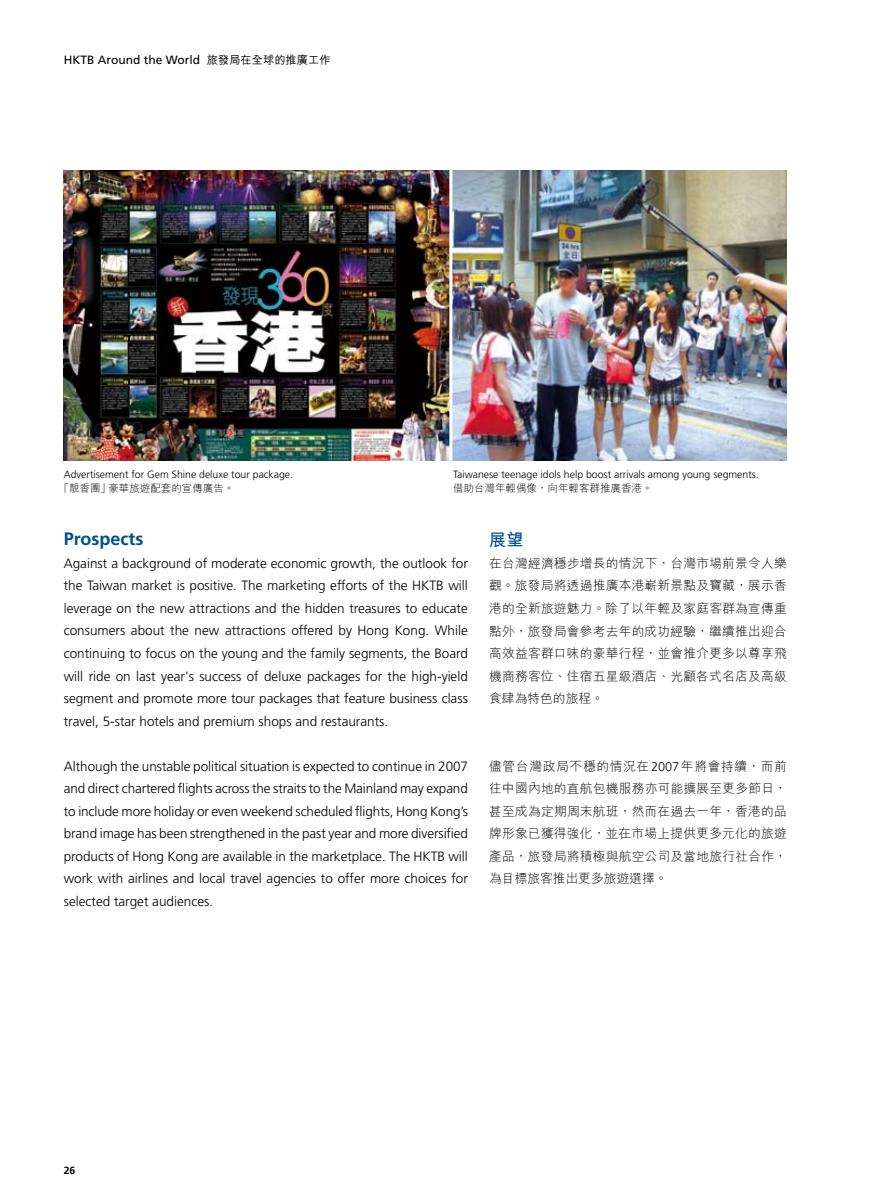
<style>
.page{position:relative;width:872px;height:1191px;background:#fff}
.page>*{position:absolute;margin:0;border:0;box-sizing:border-box;transform-origin:0 0}
.t1{font:700 18px "Frutiger";color:#004f8e}
.t2{font:700 17.25px "M Hei HK";color:#004f8e}
.t3{font:300 13.5px/22.5px "Frutiger";color:#000;text-align:justify}
.t4{font:300 12.75px/22.5px "M Hei HK";letter-spacing:.015em;color:#000;text-align:justify}
.t5{font:12px "Frutiger";color:#000}
.t6{font:300 10.5px "Frutiger";color:#000}
.t7{font:300 10.5px "M Hei HK";color:#000}
.t8{font:700 10.5px "Frutiger";color:#000}
.s1{font-family:"M Hei HK";font-weight:500;font-size:11.25px}
.s2{font-family:"Frutiger"}
</style>
<div class="page">
<img style="left:64px;top:170px;width:385px;height:291px">
<img style="left:452px;top:170px;width:335px;height:291px">
<p class="t5" style="left:64px;top:53px;width:268px">HKTB Around the World <span class="s1">旅發局在全球的推廣工作</span></p>
<p class="t6" style="left:64px;top:468px;width:231px">Advertisement for Gem Shine deluxe tour package.</p>
<p class="t7" style="left:59px;top:481px;width:177px">「靚香團」豪華旅遊配套的宣傳廣告。</p>
<p class="t6" style="left:453px;top:468px;width:307px">Taiwanese teenage idols help boost arrivals among young segments.</p>
<p class="t7" style="left:453px;top:481px;width:201px">借助台灣年輕偶像，向年輕客群推廣香港。</p>
<h1 class="t1" style="left:64px;top:528px;width:81px">Prospects</h1>
<p class="t3" style="left:64px;top:552px;width:405px">Against a background of moderate economic growth, the outlook for the Taiwan market is positive. The marketing efforts of the HKTB will leverage on the new attractions and the hidden treasures to educate consumers about the new attractions offered by Hong Kong. While continuing to focus on the young and the family segments, the Board will ride on last year's success of deluxe packages for the high-yield segment and promote more tour packages that feature business class travel, 5-star hotels and premium shops and restaurants.</p>
<p class="t3" style="left:64px;top:754px;width:406px">Although the unstable political situation is expected to continue in 2007 and direct chartered flights across the straits to the Mainland may expand to include more holiday or even weekend scheduled flights, Hong Kong’s brand image has been strengthened in the past year and more diversified products of Hong Kong are available in the marketplace. The HKTB will work with airlines and local travel agencies to offer more choices for selected target audiences.</p>
<p class="t2" style="left:489px;top:527px;width:36px">展望</p>
<p class="t4" style="left:489px;top:551px;width:299px">在台灣經濟穩步增長的情況下，台灣市場前景令人樂觀。旅發局將透過推廣本港嶄新景點及寶藏，展示香港的全新旅遊魅力。除了以年輕及家庭客群為宣傳重點外，旅發局會參考去年的成功經驗，繼續推出迎合高效益客群口味的豪華行程，並會推介更多以尊享飛機商務客位、住宿五星級酒店、光顧各式名店及高級食肆為特色的旅程。</p>
<p class="t4" style="left:489px;top:754px;width:299px">儘管台灣政局不穩的情況在<span class="s2">2007</span>年將會持續，而前往中國內地的直航包機服務亦可能擴展至更多節日，甚至成為定期周末航班，然而在過去一年，香港的品牌形象已獲得強化，並在市場上提供更多元化的旅遊產品，旅發局將積極與航空公司及當地旅行社合作，為目標旅客推出更多旅遊選擇。</p>
<p class="t8" style="left:64px;top:1164px;width:13px">26</p>
</div>
